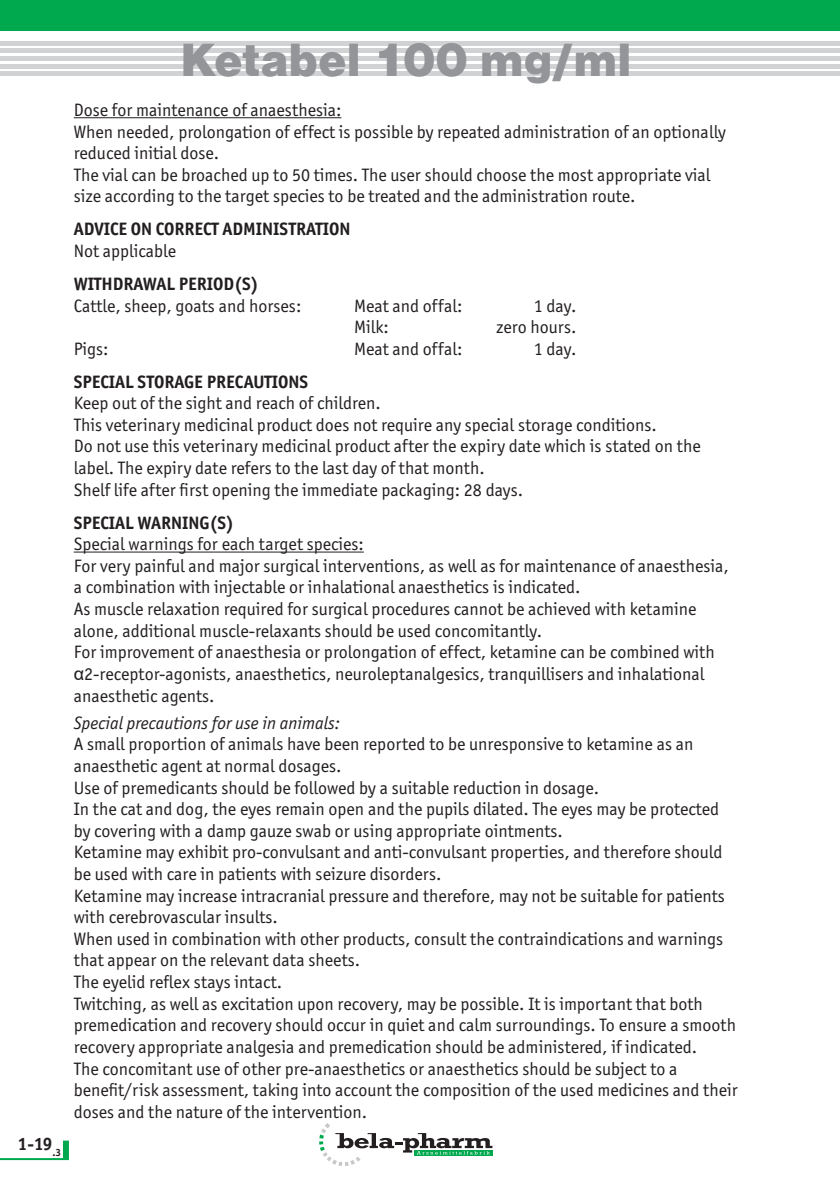
<style>
.page{position:relative;width:840px;height:1191px;background:#fff}
.page>*{position:absolute;margin:0;border:0;box-sizing:border-box;transform-origin:0 0}
.Produktname{font:48px "Nimbus San D Blac";color:#939598}
.Ü-Absatz{font:18px/21.6px "Officina San Itc T";color:#231f20}
.Ü-Absatz-2{font:700 18px "Officina San Itc T";color:#231f20}
.Ü-Absatz-3{font:italic 18px "Officina San Itc T";color:#231f20}
.s1{font-family:"Arial"}
</style>
<div class="page">
<svg style="left:319px;top:1123px;width:173px;height:43px"></svg>
<div style="left:63px;top:1140px;width:6px;height:18px;background:#00a94e"></div>
<hr style="left:0;top:1158px;width:69px;height:2px;background:#00a94e">
<hr style="left:0;top:41px;width:839px;height:4px;background:#d1d2d4">
<hr style="left:0;top:49px;width:839px;height:4px;background:#d1d2d4">
<hr style="left:0;top:56px;width:839px;height:4px;background:#d1d2d4">
<hr style="left:0;top:64px;width:839px;height:4px;background:#d1d2d4">
<hr style="left:0;top:72px;width:839px;height:4px;background:#d1d2d4">
<div style="left:0;top:0;width:839px;height:31px;background:#00a94e"></div>
<hr style="left:74px;top:117px;width:267px;height:1px;background:#231f20">
<hr style="left:74px;top:551px;width:289px;height:1px;background:#231f20">
<p class="Ü-Absatz-2" style="left:18px;top:1132px;width:45px">1-19<sub>.3</sub></p>
<p class="Produktname" style="left:180px;top:32px;width:452px">Ketabel 100 mg/ml</p>
<p class="Ü-Absatz" style="left:74px;top:99px;width:269px">Dose for maintenance of anaesthesia:</p>
<p class="Ü-Absatz" style="left:74px;top:121px;width:653px">When needed, prolongation of effect is possible by repeated administration of an optionally reduced initial dose.</p>
<p class="Ü-Absatz" style="left:74px;top:164px;width:638px">The vial can be broached up to 50 times. The user should choose the most appropriate vial size according to the target species to be treated and the administration route.</p>
<p class="Ü-Absatz-2" style="left:74px;top:218px;width:278px">ADVICE ON CORRECT ADMINISTRATION</p>
<p class="Ü-Absatz" style="left:74px;top:240px;width:104px">Not applicable</p>
<p class="Ü-Absatz-2" style="left:74px;top:272px;width:186px">WITHDRAWAL PERIOD(S)</p>
<p class="Ü-Absatz" style="left:74px;top:294px;width:229px">Cattle, sheep, goats and horses:</p>
<p class="Ü-Absatz" style="left:354px;top:294px;width:110px">Meat and offal:</p>
<p class="Ü-Absatz" style="left:533px;top:294px;width:44px">1 day.</p>
<p class="Ü-Absatz" style="left:354px;top:316px;width:36px">Milk:</p>
<p class="Ü-Absatz" style="left:496px;top:316px;width:82px">zero hours.</p>
<p class="Ü-Absatz" style="left:74px;top:338px;width:36px">Pigs:</p>
<p class="Ü-Absatz" style="left:354px;top:338px;width:110px">Meat and offal:</p>
<p class="Ü-Absatz" style="left:533px;top:338px;width:44px">1 day.</p>
<p class="Ü-Absatz-2" style="left:74px;top:370px;width:236px">SPECIAL STORAGE PRECAUTIONS</p>
<p class="Ü-Absatz" style="left:74px;top:392px;width:308px">Keep out of the sight and reach of children.</p>
<p class="Ü-Absatz" style="left:74px;top:414px;width:584px">This veterinary medicinal product does not require any special storage conditions.</p>
<p class="Ü-Absatz" style="left:74px;top:435px;width:628px">Do not use this veterinary medicinal product after the expiry date which is stated on the label. The expiry date refers to the last day of that month.</p>
<p class="Ü-Absatz" style="left:74px;top:479px;width:450px">Shelf life after first opening the immediate packaging: 28 days.</p>
<p class="Ü-Absatz-2" style="left:74px;top:511px;width:162px">SPECIAL WARNING(S)</p>
<p class="Ü-Absatz" style="left:74px;top:533px;width:291px">Special warnings for each target species:</p>
<p class="Ü-Absatz" style="left:74px;top:555px;width:656px">For very painful and major surgical interventions, as well as for maintenance of anaesthesia, a combination with injectable or inhalational anaesthetics is indicated.</p>
<p class="Ü-Absatz" style="left:74px;top:598px;width:624px">As muscle relaxation required for surgical procedures cannot be achieved with ketamine alone, additional muscle-relaxants should be used concomitantly.</p>
<p class="Ü-Absatz" style="left:74px;top:641px;width:642px">For improvement of anaesthesia or prolongation of effect, ketamine can be combined with <span class="s1">α</span>2-receptor-agonists, anaesthetics, neuroleptanalgesics, tranquillisers and inhalational anaesthetic agents.</p>
<p class="Ü-Absatz-3" style="left:74px;top:712px;width:268px">Special precautions for use in animals:</p>
<p class="Ü-Absatz" style="left:74px;top:733px;width:620px">A small proportion of animals have been reported to be unresponsive to ketamine as an anaesthetic agent at normal dosages.</p>
<p class="Ü-Absatz" style="left:74px;top:776px;width:526px">Use of premedicants should be followed by a suitable reduction in dosage.</p>
<p class="Ü-Absatz" style="left:74px;top:798px;width:646px">In the cat and dog, the eyes remain open and the pupils dilated. The eyes may be protected by covering with a damp gauze swab or using appropriate ointments.</p>
<p class="Ü-Absatz" style="left:74px;top:841px;width:649px">Ketamine may exhibit pro-convulsant and anti-convulsant properties, and therefore should be used with care in patients with seizure disorders.</p>
<p class="Ü-Absatz" style="left:74px;top:884px;width:652px">Ketamine may increase intracranial pressure and therefore, may not be suitable for patients with cerebrovascular insults.</p>
<p class="Ü-Absatz" style="left:74px;top:928px;width:650px">When used in combination with other products, consult the contraindications and warnings that appear on the relevant data sheets.</p>
<p class="Ü-Absatz" style="left:74px;top:971px;width:209px">The eyelid reflex stays intact.</p>
<p class="Ü-Absatz" style="left:74px;top:992px;width:663px">Twitching, as well as excitation upon recovery, may be possible. It is important that both premedication and recovery should occur in quiet and calm surroundings. To ensure a smooth recovery appropriate analgesia and premedication should be administered, if indicated.</p>
<p class="Ü-Absatz" style="left:74px;top:1057px;width:665px">The concomitant use of other pre-anaesthetics or anaesthetics should be subject to a benefit/risk assessment, taking into account the composition of the used medicines and their doses and the nature of the intervention.</p>
</div>
